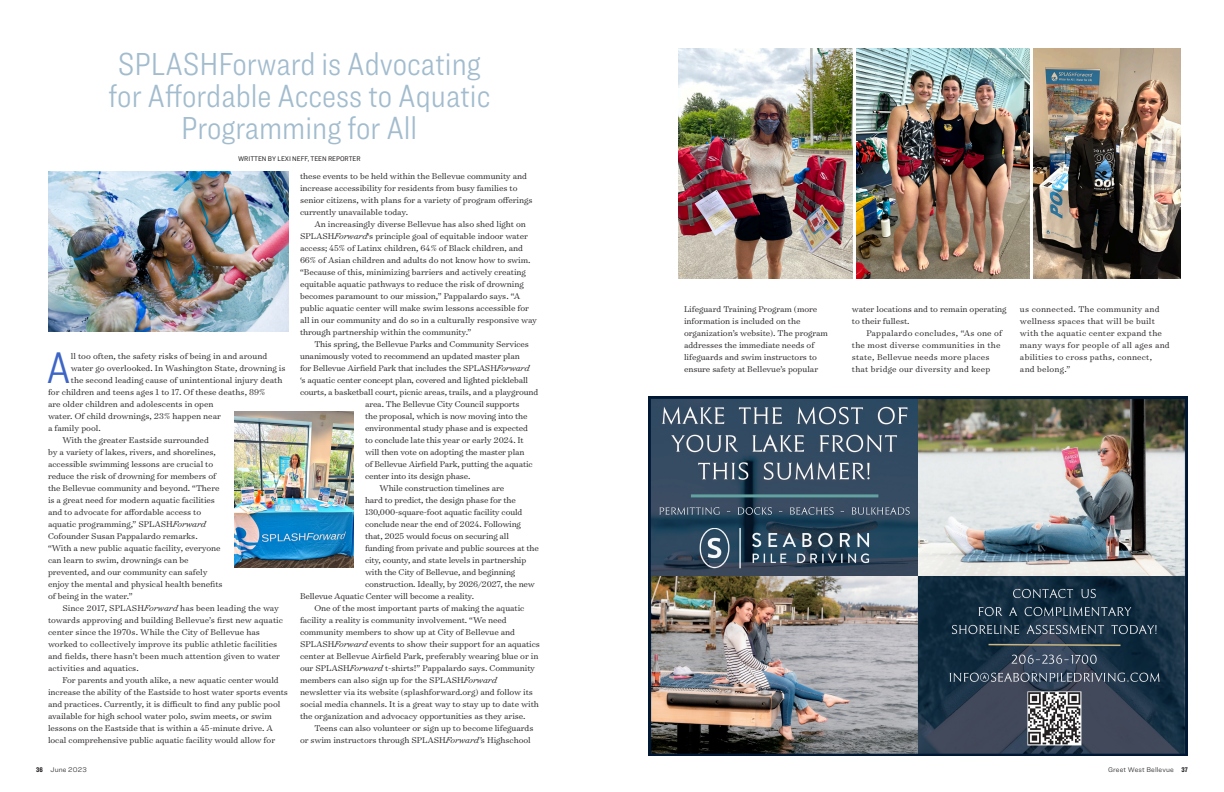
<style>
.page{position:relative;width:1224px;height:792px;background:#fff}
.page>*{position:absolute;margin:0;border:0;box-sizing:border-box;transform-origin:0 0}
.Drop_Cap{font:300 45.5px "Ringside Condensed";color:#3d65c5}
.Headline_Option_1_Ri{font:300 33px/32px "Ringside Condensed";color:#a2bcce;text-align:center}
.Body_Copy-Serif_Inde{font:300 9.5px/12px "Surveyor Text";letter-spacing:-.005em;color:#231f20}
.Body_Copy-Serif_Inde-2{font:300 9.5px/12px "Surveyor Text";letter-spacing:.02em;color:#231f20}
.Drop_Cap-2{font:300 9.5px "Surveyor Text";color:#231f20}
.Byline{font:7px "Ringside Narrow";color:#231f20}
.t1{font:300 7px "Ringside";letter-spacing:.015em;color:#231f20}
.s1{font-style:italic}
.s2{font-family:"Ringside Compressed";font-weight:900}
</style>
<div class="page">
<img style="left:648px;top:396px;width:540px;height:360px">
<img style="left:48px;top:172px;width:240px;height:160px">
<img style="left:235px;top:411px;width:118px;height:157px">
<img style="left:1033px;top:48px;width:148px;height:231px">
<img style="left:856px;top:48px;width:173px;height:231px">
<img style="left:679px;top:48px;width:173px;height:231px">
<p class="Headline_Option_1_Ri" style="left:108px;top:47px;width:384px">SPLASHForward is Advocating for Affordable Access to Aquatic<br>Programming for All</p>
<p class="Byline" style="left:238px;top:154px;width:124px">WRITTEN BY LEXI NEFF, TEEN REPORTER</p>
<p class="Drop_Cap" style="left:47px;top:337px;width:26px">A</p>
<p class="Drop_Cap-2" style="left:71px;top:350px;width:198px">ll too often, the safety risks of being in and around</p>
<p class="Drop_Cap-2" style="left:71px;top:362px;width:216px">water go overlooked. In Washington State, drowning is</p>
<p class="Drop_Cap-2" style="left:71px;top:374px;width:213px">the second leading cause of unintentional injury death</p>
<p class="Drop_Cap-2" style="left:48px;top:386px;width:219px">for children and teens ages 1 to 17. Of these deaths, 89%</p>
<p class="Drop_Cap-2" style="left:48px;top:398px;width:167px">are older children and adolescents in open</p>
<p class="Drop_Cap-2" style="left:48px;top:410px;width:175px">water. Of child drownings, 23% happen near</p>
<p class="Drop_Cap-2" style="left:48px;top:422px;width:54px">a family pool.</p>
<p class="Body_Copy-Serif_Inde" style="left:48px;top:434px;width:176px;text-indent:14px">With the greater Eastside surrounded<br>by a variety of lakes, rivers, and shorelines, accessible swimming lessons are crucial to reduce the risk of drowning for members of the Bellevue community and beyond. “There is a great need for modern aquatic facilities and to advocate for affordable access to aquatic programming,” SPLASH<span class="s1">Forward </span>Cofounder Susan Pappalardo remarks. “With a new public aquatic facility, everyone can learn to swim, drownings can be prevented, and our community can safely enjoy the mental and physical health benefits of being in the water.”</p>
<p class="Body_Copy-Serif_Inde" style="left:48px;top:602px;width:237px;text-indent:14px">Since 2017, SPLASH<span class="s1">Forward</span> has been leading the way towards approving and building Bellevue’s first new aquatic center since the 1970s. While the City of Bellevue has worked to collectively improve its public athletic facilities and fields, there hasn’t been much attention given to water activities and aquatics.</p>
<p class="Body_Copy-Serif_Inde" style="left:48px;top:674px;width:241px;text-indent:14px">For parents and youth alike, a new aquatic center would increase the ability of the Eastside to host water sports events and practices. Currently, it is difficult to find any public pool available for high school water polo, swim meets, or swim lessons on the Eastside that is within a 45-minute drive. A local comprehensive public aquatic facility would allow for</p>
<p class="Body_Copy-Serif_Inde" style="left:300px;top:170px;width:234px">these events to be held within the Bellevue community and increase accessibility for residents from busy families to senior citizens, with plans for a variety of program offerings currently unavailable today.</p>
<p class="Body_Copy-Serif_Inde" style="left:300px;top:218px;width:239px;text-indent:14px">An increasingly diverse Bellevue has also shed light on SPLASH<span class="s1">Forward</span>‘s principle goal of equitable indoor water access; 45% of Latinx children, 64% of Black children, and 66% of Asian children and adults do not know how to swim. “Because of this, minimizing barriers and actively creating equitable aquatic pathways to reduce the risk of drowning becomes paramount to our mission,” Pappalardo says. “A public aquatic center will make swim lessons accessible for all in our community and do so in a culturally responsive way through partnership within the community.”</p>
<p class="Body_Copy-Serif_Inde" style="left:314px;top:338px;width:216px">This spring, the Bellevue Parks and Community Services</p>
<p class="Body_Copy-Serif_Inde" style="left:300px;top:350px;width:221px">unanimously voted to recommend an updated master plan</p>
<p class="Body_Copy-Serif_Inde" style="left:300px;top:362px;width:231px">for Bellevue Airfield Park that includes the SPLASH<span class="s1">Forward</span></p>
<p class="Body_Copy-Serif_Inde" style="left:300px;top:374px;width:230px">‘s aquatic center concept plan, covered and lighted pickleball</p>
<p class="Body_Copy-Serif_Inde" style="left:300px;top:386px;width:240px">courts, a basketball court, picnic areas, trails, and a playground</p>
<p class="Body_Copy-Serif_Inde" style="left:365px;top:398px;width:156px">area. The Bellevue City Council supports</p>
<p class="Body_Copy-Serif_Inde" style="left:365px;top:410px;width:164px">the proposal, which is now moving into the</p>
<p class="Body_Copy-Serif_Inde" style="left:365px;top:422px;width:164px">environmental study phase and is expected</p>
<p class="Body_Copy-Serif_Inde" style="left:365px;top:434px;width:160px">to conclude late this year or early 2024. It</p>
<p class="Body_Copy-Serif_Inde" style="left:365px;top:446px;width:161px">will then vote on adopting the master plan</p>
<p class="Body_Copy-Serif_Inde" style="left:365px;top:458px;width:169px">of Bellevue Airfield Park, putting the aquatic</p>
<p class="Body_Copy-Serif_Inde" style="left:365px;top:470px;width:107px">center into its design phase.</p>
<p class="Body_Copy-Serif_Inde" style="left:379px;top:482px;width:126px">While construction timelines are</p>
<p class="Body_Copy-Serif_Inde" style="left:365px;top:494px;width:152px">hard to predict, the design phase for the</p>
<p class="Body_Copy-Serif_Inde" style="left:365px;top:506px;width:159px">130,000-square-foot aquatic facility could</p>
<p class="Body_Copy-Serif_Inde" style="left:365px;top:518px;width:158px">conclude near the end of 2024. Following</p>
<p class="Body_Copy-Serif_Inde" style="left:365px;top:530px;width:146px">that, 2025 would focus on securing all</p>
<p class="Body_Copy-Serif_Inde" style="left:365px;top:542px;width:175px">funding from private and public sources at the</p>
<p class="Body_Copy-Serif_Inde" style="left:365px;top:554px;width:163px">city, county, and state levels in partnership</p>
<p class="Body_Copy-Serif_Inde" style="left:365px;top:566px;width:152px">with the City of Bellevue, and beginning</p>
<p class="Body_Copy-Serif_Inde" style="left:365px;top:578px;width:171px">construction. Ideally, by 2026/2027, the new</p>
<p class="Body_Copy-Serif_Inde" style="left:300px;top:590px;width:176px">Bellevue Aquatic Center will become a reality.</p>
<p class="Body_Copy-Serif_Inde" style="left:300px;top:602px;width:242px;text-indent:14px">One of the most important parts of making the aquatic facility a reality is community involvement. “We need community members to show up at City of Bellevue and SPLASH<span class="s1">Forward</span> events to show their support for an aquatics center at Bellevue Airfield Park, preferably wearing blue or in our SPLASH<span class="s1">Forward</span> t-shirts!” Pappalardo says. Community members can also sign up for the SPLASH<span class="s1">Forward </span>newsletter via its website (splashforward.org) and follow its social media channels. It is a great way to stay up to date with the organization and advocacy opportunities as they arise.</p>
<p class="Body_Copy-Serif_Inde" style="left:300px;top:722px;width:235px;text-align:right">Teens can also volunteer or sign up to become lifeguards<br>or swim instructors through SPLASH<span class="s1">Forward’</span>s Highschool</p>
<p class="Body_Copy-Serif_Inde" style="left:684px;top:303px;width:146px">Lifeguard Training Program (more information is included on the organization’s website). The program addresses the immediate needs of lifeguards and swim instructors to ensure safety at Bellevue’s popular</p>
<p class="Body_Copy-Serif_Inde" style="left:852px;top:303px;width:156px">water locations and to remain operating to their fullest.</p>
<p class="Body_Copy-Serif_Inde-2" style="left:852px;top:327px;width:152px;text-indent:14px">Pappalardo concludes, “As one of the most diverse communities in the state, Bellevue needs more places that bridge our diversity and keep</p>
<p class="Body_Copy-Serif_Inde-2" style="left:1020px;top:303px;width:151px">us connected. The community and wellness spaces that will be built with the aquatic center expand the many ways for people of all ages and abilities to cross paths, connect,<br>and belong.”</p>
<p class="t1" style="left:36px;top:764px;width:52px"><span class="s2">36</span> June 2023</p>
<p class="t1" style="left:1108px;top:764px;width:82px">Greet West Bellevue <span class="s2">37</span></p>
</div>
